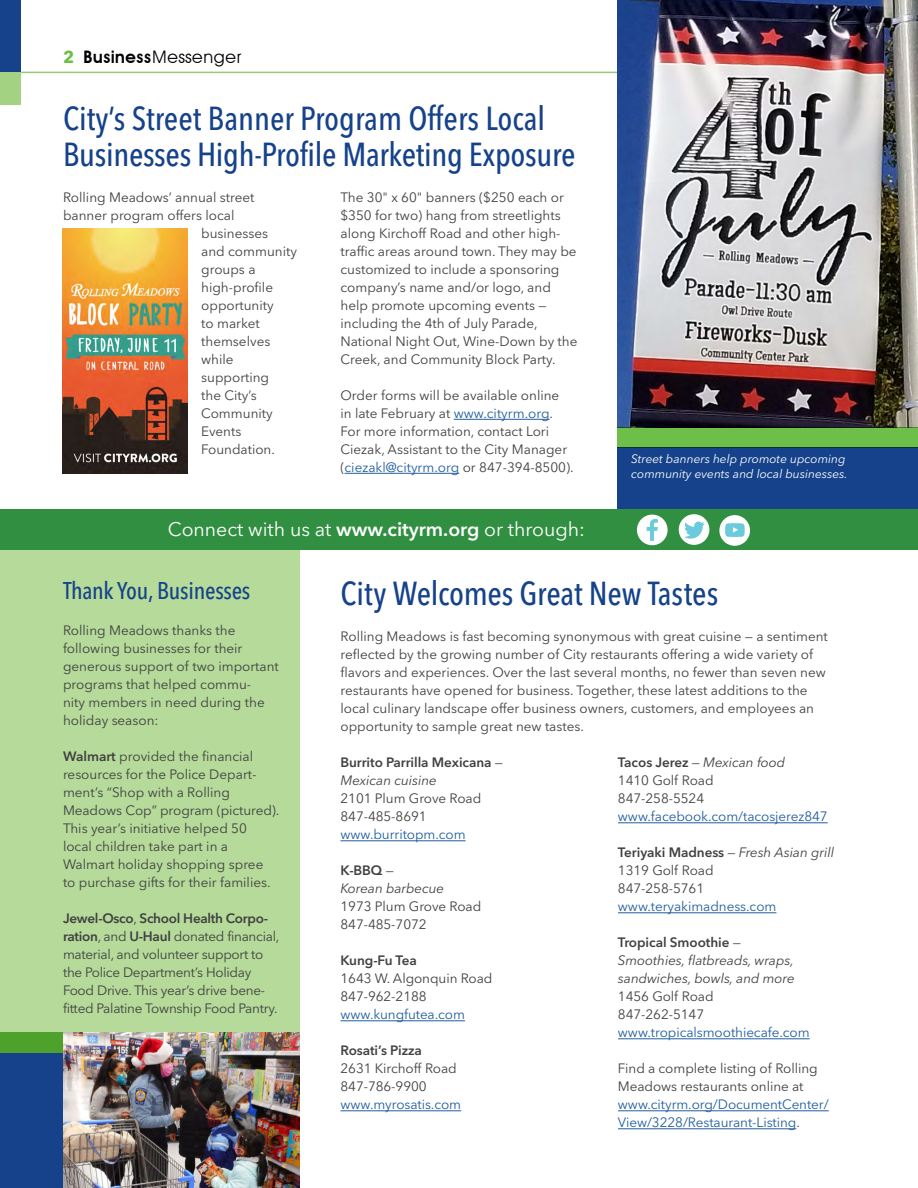
<style>
.page{position:relative;width:918px;height:1188px;background:#fff}
.page>*{position:absolute;margin:0;border:0;box-sizing:border-box;transform-origin:0 0}
.t1{font:500 condensed 33px/36px "Avenir Next LT Pro";letter-spacing:-.01em;color:#15428a}
.t2{font:500 condensed 24px "Avenir Next LT Pro";letter-spacing:-.01em;color:#15428a}
.t3{font:19.5px "Avenir Next LT Pro";color:#fff}
.t4{font:17.25px "Avant Garde";color:#000}
.t5{font:13.5px/18px "Avenir Next LT Pro";color:#414042}
.t6{font:13.5px/18px "Avenir Next LT Pro";letter-spacing:-.005em;color:#215e9e}
.t7{font:13.5px/18px "Avenir Next LT Pro";letter-spacing:-.02em;color:#414042}
.t8{font:italic 13.5px/18px "Avenir Next LT Pro";letter-spacing:-.005em;color:#414042}
.t9{font:600 13.5px/18px "Avenir Next LT Pro";letter-spacing:-.005em;color:#414042}
.t10{font:600 13.5px "Avenir Next LT Pro";letter-spacing:-.025em;color:#414042}
.t11{font:italic 12px/15px "Avenir Next LT Pro";color:#fff}
.s1{font-family:"Avenir Next LT Pro";font-weight:700;color:#6ebe4a}
.s2{font-weight:600}
.s3{color:#215e9e}
.s4{font-weight:400}
.s5{font-weight:400;font-style:italic}
.s6{font-weight:600;font-style:normal}
.s7{font-style:normal}
.s8{font-style:italic}
.s9{color:#414042}
</style>
<div class="page">
<div style="left:0;top:549px;width:300px;height:639px;background:#b5da99"></div>
<hr style="left:0;top:72px;width:918px;height:1px;background:#93cb75">
<div style="left:0;top:0;width:21px;height:71px;background:#15428a"></div>
<div style="left:0;top:73px;width:21px;height:32px;background:#a3d283"></div>
<hr style="left:340px;top:840px;width:126px;height:1px;background:#215e9e">
<hr style="left:340px;top:1020px;width:125px;height:1px;background:#215e9e">
<hr style="left:340px;top:1110px;width:121px;height:1px;background:#215e9e">
<hr style="left:618px;top:822px;width:210px;height:1px;background:#215e9e">
<hr style="left:618px;top:912px;width:158px;height:1px;background:#215e9e">
<hr style="left:618px;top:1038px;width:192px;height:1px;background:#215e9e">
<hr style="left:618px;top:1110px;width:211px;height:1px;background:#215e9e">
<hr style="left:618px;top:1128px;width:178px;height:1px;background:#215e9e">
<hr style="left:454px;top:419px;width:96px;height:1px;background:#215e9e">
<hr style="left:345px;top:473px;width:114px;height:1px;background:#215e9e">
<div style="left:0;top:509px;width:918px;height:40px;background:#318f41"></div>
<div style="left:719px;top:515px;width:31px;height:31px;background:#fff;border-radius:50%"></div>
<svg style="left:725px;top:524px;width:20px;height:13px"></svg>
<div style="left:637px;top:515px;width:31px;height:30px;background:#fff;border-radius:50%"></div>
<svg style="left:647px;top:519px;width:11px;height:22px"></svg>
<div style="left:679px;top:514px;width:30px;height:31px;background:#fff;border-radius:50%"></div>
<svg style="left:684px;top:522px;width:21px;height:17px"></svg>
<img style="left:618px;top:0;width:300px;height:428px">
<div style="left:618px;top:448px;width:300px;height:61px;background:#15428a"></div>
<div style="left:618px;top:428px;width:300px;height:20px;background:#6ebe4a"></div>
<img style="left:63px;top:228px;width:125px;height:246px">
<img style="left:63px;top:1033px;width:237px;height:155px">
<div style="left:0;top:1053px;width:63px;height:135px;background:#15428a"></div>
<div style="left:0;top:1033px;width:63px;height:20px;background:#4ea22c"></div>
<p class="t4" style="left:63px;top:46px;width:180px"><span class="s1">2</span> <span class="s2">Business</span>Messenger</p>
<h1 class="t1" style="left:63px;top:100px;width:514px">City’s Street Banner Program Offers Local<br>Businesses High-Profile Marketing Exposure</h1>
<p class="t5" style="left:63px;top:188px;width:193px">Rolling Meadows’ annual street</p>
<p class="t5" style="left:63px;top:206px;width:173px">banner program offers local</p>
<p class="t5" style="left:201px;top:224px;width:69px">businesses</p>
<p class="t5" style="left:201px;top:242px;width:97px">and community</p>
<p class="t5" style="left:201px;top:260px;width:56px">groups a</p>
<p class="t5" style="left:201px;top:278px;width:73px">high-profile</p>
<p class="t5" style="left:201px;top:296px;width:74px">opportunity</p>
<p class="t5" style="left:201px;top:314px;width:60px">to market</p>
<p class="t5" style="left:201px;top:332px;width:71px">themselves</p>
<p class="t5" style="left:201px;top:350px;width:34px">while</p>
<p class="t5" style="left:201px;top:368px;width:69px">supporting</p>
<p class="t5" style="left:201px;top:386px;width:57px">the City’s</p>
<p class="t5" style="left:201px;top:404px;width:73px">Community</p>
<p class="t5" style="left:201px;top:422px;width:42px">Events</p>
<p class="t5" style="left:201px;top:440px;width:75px">Foundation.</p>
<p class="t5" style="left:340px;top:188px;width:239px">The 30" x 60" banners ($250 each or $350 for two) hang from streetlights along Kirchoff Road and other high&shy;traffic areas around town. They may be customized to include a sponsoring company’s name and/or logo, and help promote upcoming events — including the 4th of July Parade, National Night Out, Wine-Down by the Creek, and Community Block Party.</p>
<p class="t5" style="left:340px;top:386px;width:235px">Order forms will be available online in late February at <span class="s3">www.cityrm.org</span>.<br>For more information, contact Lori Ciezak, Assistant to the City Manager (<span class="s3">ciezakl@cityrm.org</span> or 847-394-8500).</p>
<h3 class="t3" style="left:168px;top:517px;width:419px">Connect with us at <span class="s2">www.cityrm.org</span> or through:</h3>
<p class="t11" style="left:631px;top:451px;width:218px">Street banners help promote upcoming community events and local businesses.</p>
<h2 class="t2" style="left:63px;top:576px;width:189px">Thank You, Businesses</h2>
<p class="t5" style="left:63px;top:621px;width:217px">Rolling Meadows thanks the following businesses for their generous support of two important programs that helped commu-<br>nity members in need during the holiday season:</p>
<p class="t5" style="left:63px;top:747px;width:218px"><span class="s2">Walmart</span> provided the financial resources for the Police Depart&shy;ment’s “Shop with a Rolling<br>Meadows Cop” program (pictured).<br>This year’s initiative helped 50<br>local children take part in a<br>Walmart holiday shopping spree<br>to purchase gifts for their families.</p>
<p class="t7" style="left:63px;top:909px;width:218px"><span class="s2">Jewel-Osco</span>, <span class="s2">School Health Corpo&shy;ration</span>, and <span class="s2">U-Haul</span> donated financial, material, and volunteer support to the Police Department’s Holiday Food Drive. This year’s drive bene&shy;fitted Palatine Township Food Pantry.</p>
<h1 class="t1" style="left:340px;top:576px;width:379px">City Welcomes Great New Tastes</h1>
<p class="t5" style="left:340px;top:628px;width:489px">Rolling Meadows is fast becoming synonymous with great cuisine — a sentiment reflected by the growing number of City restaurants offering a wide variety of flavors and experiences. Over the last several months, no fewer than seven new restaurants have opened for business. Together, these latest additions to the local culinary landscape offer business owners, customers, and employees an opportunity to sample great new tastes.</p>
<p class="t9" style="left:340px;top:754px;width:164px">Burrito Parrilla Mexicana <span class="s4">—<br></span><span class="s5">Mexican cuisine</span></p>
<p class="t5" style="left:340px;top:790px;width:142px">2101 Plum Grove Road<br>847-485-8691</p>
<p class="t6" style="left:340px;top:826px;width:127px">www.burritopm.com</p>
<p class="t8" style="left:340px;top:862px;width:105px"><span class="s6">K-BBQ</span> <span class="s7">—<br></span>Korean barbecue</p>
<p class="t5" style="left:340px;top:898px;width:142px">1973 Plum Grove Road<br>847-485-7072</p>
<p class="t10" style="left:340px;top:953px;width:78px">Kung-Fu Tea</p>
<p class="t5" style="left:340px;top:970px;width:154px">1643 W. Algonquin Road<br>847-962-2188</p>
<p class="t6" style="left:340px;top:1006px;width:126px">www.kungfutea.com</p>
<p class="t9" style="left:340px;top:1042px;width:83px">Rosati’s Pizza</p>
<p class="t5" style="left:340px;top:1060px;width:118px">2631 Kirchoff Road<br>847-786-9900</p>
<p class="t6" style="left:340px;top:1096px;width:122px">www.myrosatis.com</p>
<p class="t5" style="left:618px;top:754px;width:169px"><span class="s2">Tacos Jerez</span> — <span class="s8">Mexican food<br></span>1410 Golf Road<br>847-258-5524</p>
<p class="t6" style="left:618px;top:808px;width:211px">www.facebook.com/tacosjerez847</p>
<p class="t5" style="left:618px;top:844px;width:218px"><span class="s2">Teriyaki Madness</span> — <span class="s8">Fresh Asian grill<br></span>1319 Golf Road<br>847-258-5761</p>
<p class="t6" style="left:618px;top:898px;width:160px">www.teryakimadness.com</p>
<p class="t8" style="left:618px;top:934px;width:178px"><span class="s6">Tropical Smoothie</span> <span class="s7">—<br></span>Smoothies, flatbreads, wraps, sandwiches, bowls, and more</p>
<p class="t5" style="left:618px;top:988px;width:97px">1456 Golf Road<br>847-262-5147</p>
<p class="t6" style="left:618px;top:1024px;width:193px">www.tropicalsmoothiecafe.com</p>
<p class="t5" style="left:618px;top:1060px;width:201px">Find a complete listing of Rolling<br>Meadows restaurants online at</p>
<p class="t6" style="left:618px;top:1096px;width:212px">www.cityrm.org/DocumentCenter/<br>View/3228/Restaurant-Listing<span class="s9">.</span></p>
</div>
